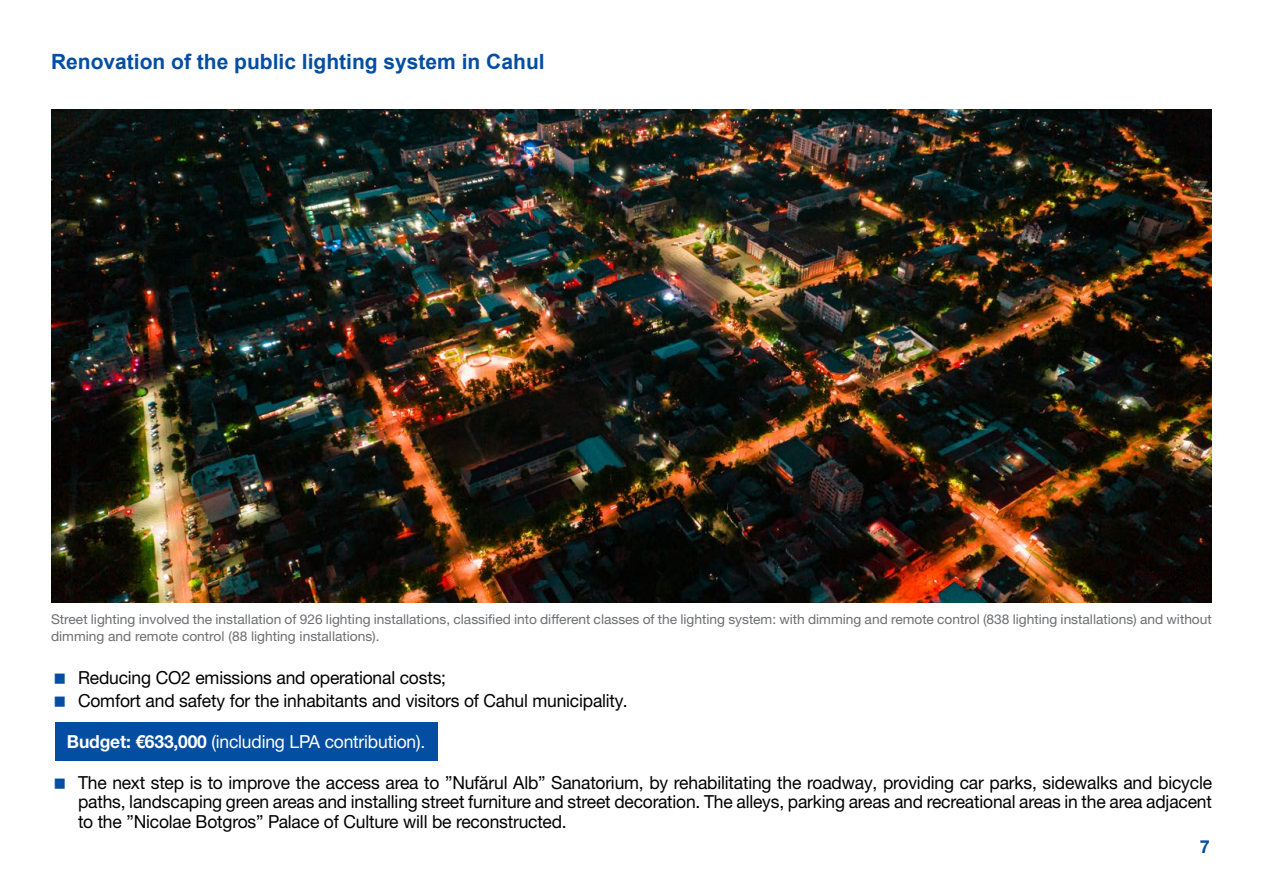
<style>
.page{position:relative;width:1263px;height:893px;background:#fff}
.page>*{position:absolute;margin:0;border:0;box-sizing:border-box;transform-origin:0 0}
.t1{font:700 21px "Arial";color:#034ea2}
.t2{font:18px/19.5px "Helvetica Neue LTW1 G";letter-spacing:-.01em;color:#000}
.t3{font:18px "Helvetica Neue LTW1 G";letter-spacing:-.01em;color:#fff}
.t4{font:700 18px "Helvetica Neue LTW1 G";color:#034ea2}
.t5{font:13.5px/16.5px "Helvetica Neue LTW1 G";color:#6d6e71}
.s1{font-weight:700}
</style>
<div class="page">
<img style="left:51px;top:109px;width:1161px;height:493px">
<div style="left:55px;top:723px;width:382px;height:38px;background:#034ea2"></div>
<p class="t1" style="left:51px;top:46px;width:495px">Renovation of the public lighting system in Cahul</p>
<p class="t5" style="left:51px;top:611px;width:1162px">Street lighting involved the installation of 926 lighting installations, classified into different classes of the lighting system: with dimming and remote control (838 lighting installations) and without dimming and remote control (88 lighting installations).</p>
<p class="t2" style="left:78px;top:665px;width:551px;line-height:23.7px">Reducing CO2 emissions and operational costs;<br>Comfort and safety for the inhabitants and visitors of Cahul municipality.</p>
<p class="t3" style="left:67px;top:731px;width:360px"><span class="s1">Budget: €633,000</span> (including LPA contribution).</p>
<p class="t2" style="left:78px;top:773px;width:1135px;text-align:justify">The next step is to improve the access area to ”Nufărul Alb” Sanatorium, by rehabilitating the roadway, providing car parks, sidewalks and bicycle paths, landscaping green areas and installing street furniture and street decoration. The alleys, parking areas and recreational areas in the area adjacent to the ”Nicolae Botgros” Palace of Culture will be reconstructed.</p>
<p class="t4" style="left:1200px;top:836px;width:12px">7</p>
</div>
